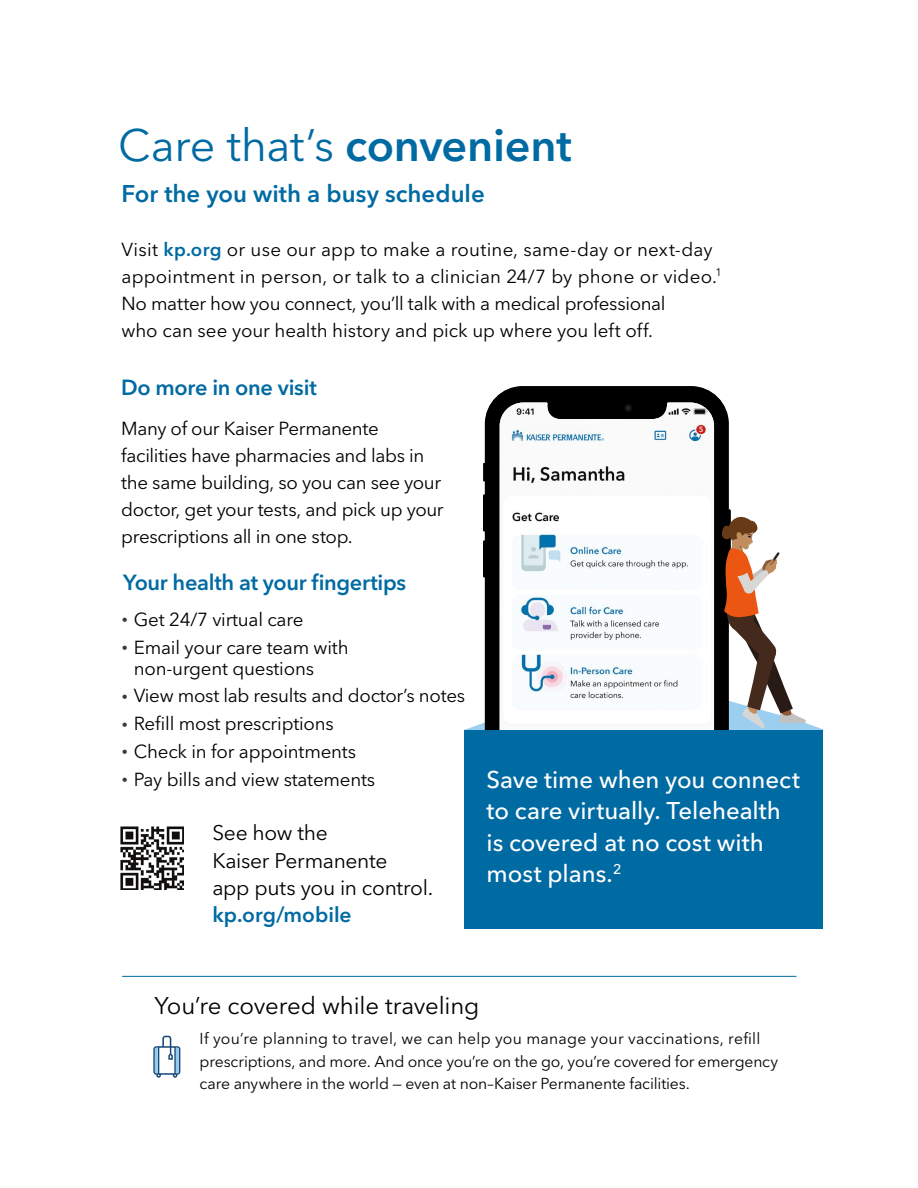
<style>
.page{position:relative;width:918px;height:1188px;background:#fff}
.page>*{position:absolute;margin:0;border:0;box-sizing:border-box;transform-origin:0 0}
.t1{font:45px "Avenir Next LT Pro";letter-spacing:-.01em;color:#006aa2}
.t2{font:500 24px/31.5px "Avenir Next LT Pro";color:#fff}
.t3{font:24px "Avenir Next LT Pro";letter-spacing:-.01em;color:#000}
.t4{font:600 24px "Avenir Next LT Pro";color:#006aa2}
.t5{font:600 21.75px "Avenir Next LT Pro";letter-spacing:-.015em;color:#006aa2}
.t6{font:21px/27px "Avenir Next LT Pro";letter-spacing:-.015em;color:#000}
.t7{font:18.75px/27px "Avenir Next LT Pro";letter-spacing:-.01em;color:#000}
.t8{font:18.75px/27px "Avenir Next LT Pro";letter-spacing:.01em;color:#000}
.t9{font:15.75px/22.5px "Avenir Next LT Pro";letter-spacing:-.01em;color:#000}
.s1{font-weight:600}
.s2{font-weight:600;color:#006aa2}
.s3{font-size:12px;color:#393a39}
</style>
<div class="page">
<img style="left:121px;top:827px;width:63px;height:63px">
<hr style="left:122px;top:976px;width:675px;height:1px;background:#006aa2">
<svg style="left:464px;top:709px;width:21px;height:21px"></svg>
<svg style="left:485px;top:387px;width:243px;height:343px"></svg>
<hr style="left:590px;top:406px;width:30px;height:4px;background:#000;border-radius:2px">
<svg style="left:625px;top:405px;width:7px;height:6px"></svg>
<svg style="left:483px;top:463px;width:2px;height:19px"></svg>
<svg style="left:483px;top:495px;width:2px;height:36px"></svg>
<svg style="left:483px;top:541px;width:2px;height:36px"></svg>
<div style="left:464px;top:730px;width:358px;height:199px;background:#006aa2"></div>
<svg style="left:710px;top:509px;width:115px;height:221px"></svg>
<svg style="left:153px;top:1036px;width:27px;height:42px"></svg>
<h2 class="t1" style="left:118px;top:118px;width:455px">Care that’s <span class="s1">convenient</span></h2>
<p class="t4" style="left:122px;top:179px;width:365px">For the you with a busy schedule</p>
<p class="t8" style="left:122px;top:235px;width:602px">Visit <span class="s2">kp.org</span> or use our app to make a routine, same-day or next-day appointment in person, or talk to a clinician 24/7 by phone or video.<sup>1</sup></p>
<p class="t7" style="left:122px;top:289px;width:546px">No matter how you connect, you’ll talk with a medical professional who can see your health history and pick up where you left off.</p>
<h3 class="t5" style="left:121px;top:374px;width:197px">Do more in one visit</h3>
<p class="t7" style="left:121px;top:415px;width:324px">Many of our Kaiser Permanente facilities have pharmacies and labs in the same building, so you can see your doctor, get your tests, and pick up your prescriptions all in one stop.</p>
<h3 class="t5" style="left:123px;top:569px;width:285px">Your health at your fingertips</h3>
<p class="t7" style="left:122px;top:606px;width:183px"><span class="s3">•</span> Get 24/7 virtual care</p>
<p class="t7" style="left:134px;top:637px;width:216px;line-height:21px;text-indent:-12px"><span class="s3">•</span> Email your care team with non-urgent questions</p>
<p class="t7" style="left:122px;top:682px;width:345px"><span class="s3">•</span> View most lab results and doctor’s notes</p>
<p class="t7" style="left:122px;top:710px;width:214px"><span class="s3">•</span> Refill most prescriptions</p>
<p class="t7" style="left:122px;top:738px;width:236px"><span class="s3">•</span> Check in for appointments</p>
<p class="t7" style="left:122px;top:766px;width:255px"><span class="s3">•</span> Pay bills and view statements</p>
<p class="t6" style="left:212px;top:820px;width:222px">See how the<br>Kaiser Permanente<br>app puts you in control. <span class="s2">kp.org/mobile</span></p>
<p class="t2" style="left:487px;top:764px;width:315px">Save time when you connect to care virtually. Telehealth is covered at no cost with most plans.<sup>2</sup></p>
<h4 class="t3" style="left:154px;top:992px;width:326px">You’re covered while traveling</h4>
<p class="t9" style="left:200px;top:1028px;width:580px">If you’re planning to travel, we can help you manage your vaccinations, refill prescriptions, and more. And once you’re on the go, you’re covered for emergency care anywhere in the world — even at non–Kaiser Permanente facilities.</p>
</div>
